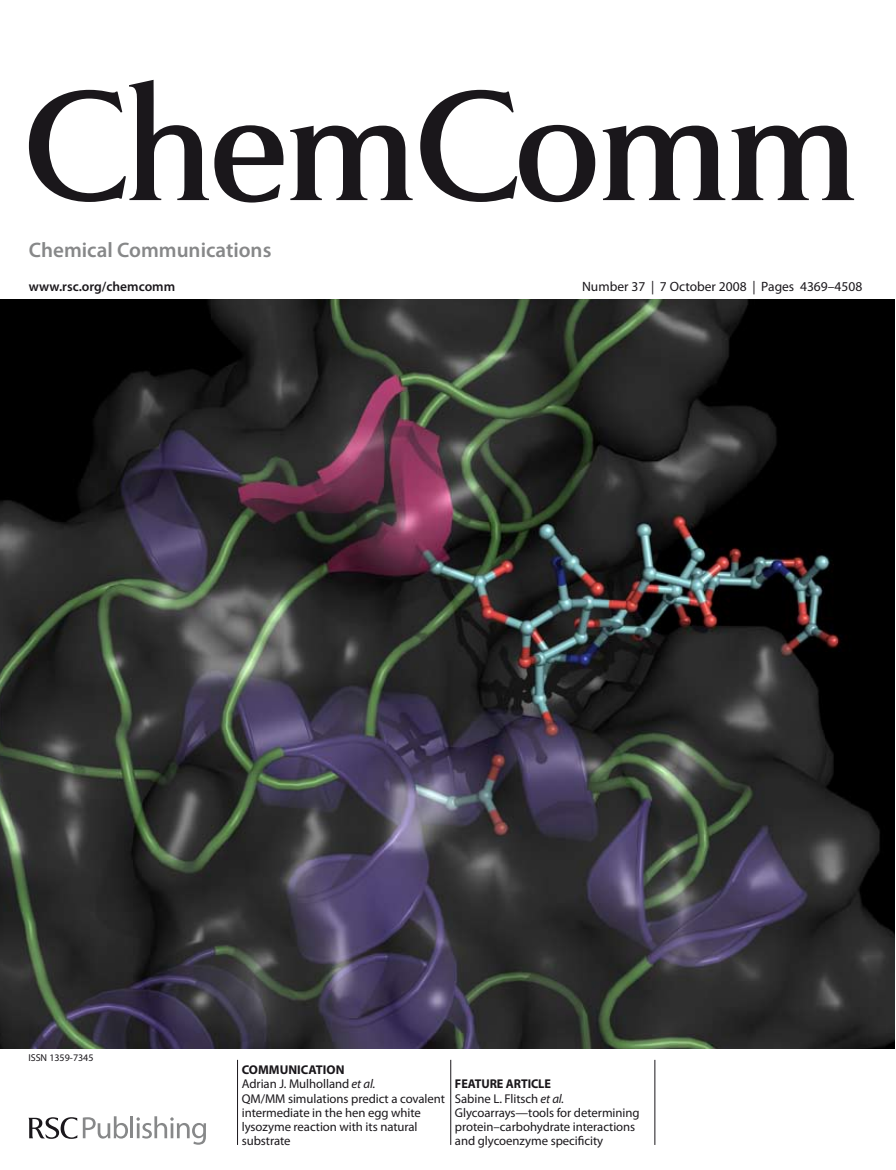
<style>
.page{position:relative;width:896px;height:1170px;background:#fff}
.page>*{position:absolute;margin:0;border:0;box-sizing:border-box;transform-origin:0 0}
.t1{font:600 21px "Myriad Pro";color:#878889}
.t2{font:13.5px "Myriad Pro";color:#1a171b}
.t3{font:600 13.5px "Myriad Pro";color:#1a171b}
.t4{font:12.75px/14.2px "Myriad Pro";letter-spacing:-.005em;color:#1a171b}
.t5{font:10.05px "Myriad Pro";color:#1a171b}
.s1{font-weight:700}
.s2{font-style:italic}
</style>
<div class="page">
<img style="left:0;top:299px;width:894px;height:749px">
<hr style="left:654px;top:1059px;width:1px;height:85px;background:#1a171b">
<hr style="left:237px;top:1059px;width:1px;height:85px;background:#1a171b">
<svg style="left:29px;top:80px;width:824px;height:122px"></svg>
<svg style="left:28px;top:1117px;width:49px;height:21px"></svg>
<svg style="left:83px;top:1116px;width:45px;height:22px"></svg>
<hr style="left:130px;top:1116px;width:3px;height:22px;background:#878889">
<svg style="left:136px;top:1116px;width:70px;height:28px"></svg>
<hr style="left:450px;top:1059px;width:1px;height:85px;background:#1a171b">
<h1 class="t1" style="left:29px;top:236px;width:244px">Chemical Communications</h1>
<p class="t3" style="left:29px;top:278px;width:148px">www.rsc.org/chemcomm</p>
<p class="t2" style="left:582px;top:278px;width:281px">Number 37 | 7 October 2008 | Pages 4369–4508</p>
<p class="t5" style="left:28px;top:1051px;width:67px">ISSN 1359-7345</p>
<p class="t4" style="left:242px;top:1062px;width:205px"><span class="s1">COMMUNICATION<br></span>Adrian J. Mulholland <span class="s2">et al.<br></span>QM/MM simulations predict a covalent intermediate in the hen egg white lysozyme reaction with its natural substrate</p>
<p class="t4" style="left:455px;top:1076px;width:186px"><span class="s1">FEATURE ARTICLE<br></span>Sabine L. Flitsch <span class="s2">et al.<br></span>Glycoarrays—tools for determining protein–carbohydrate interactions and glycoenzyme specificity</p>
</div>
